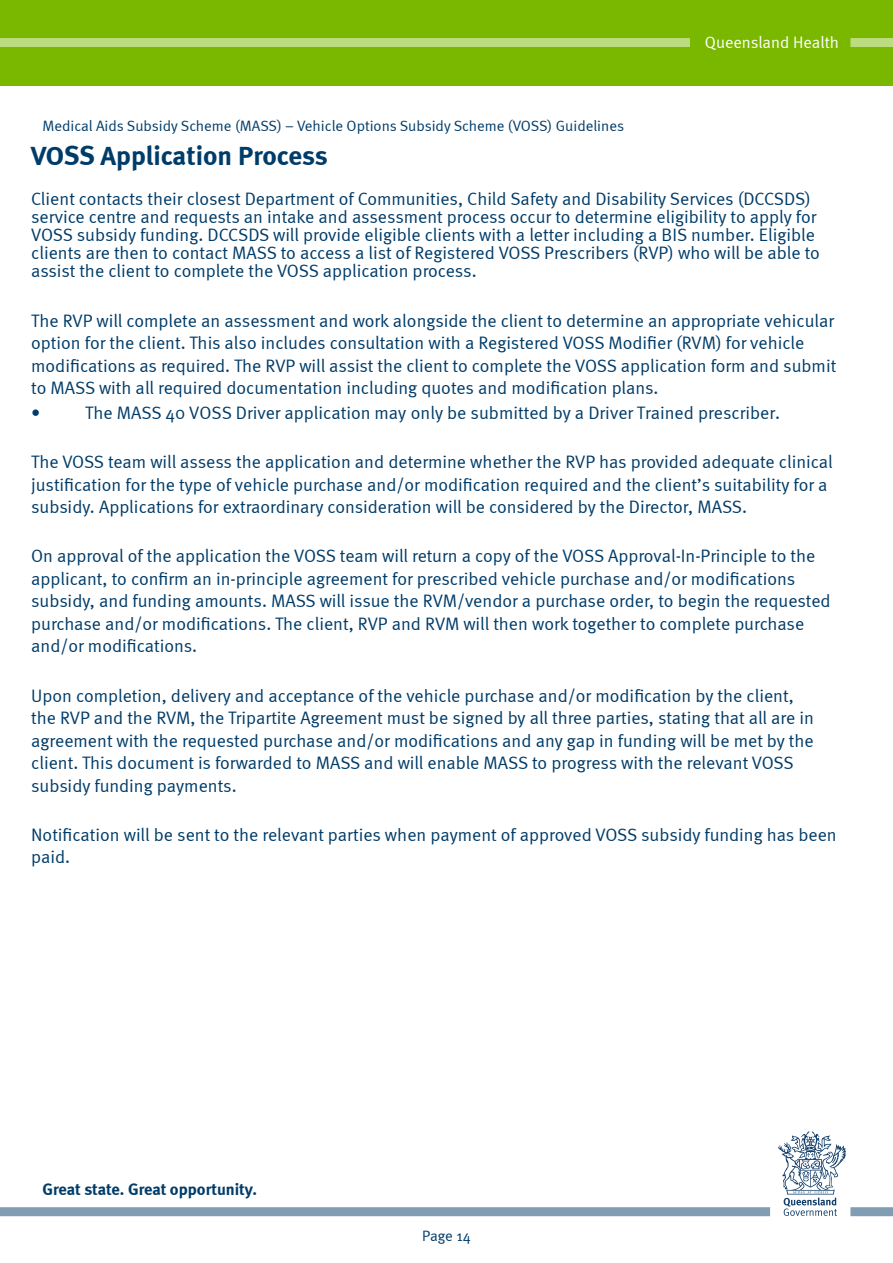
<style>
.page{position:relative;width:893px;height:1263px;background:#fff}
.page>*{position:absolute;margin:0;border:0;box-sizing:border-box;transform-origin:0 0}
.Body{font:700 27px "Meta";letter-spacing:-.005em;color:#003c69}
.Body-2{font:18px/22.5px "Meta Normal";color:#003c69}
.t1{font:700 16.5px "Meta";color:#003c69}
.t2{font:16.5px "Meta Normal";color:#fff}
.t3{font:15px "Meta Normal";color:#003c69}
</style>
<div class="page">
<div style="left:0;top:0;width:893px;height:85px;background:#7ab800"></div>
<div style="left:0;top:1207px;width:770px;height:9px;background:#809db4"></div>
<div style="left:850px;top:1207px;width:43px;height:9px;background:#809db4"></div>
<svg style="left:778px;top:1131px;width:68px;height:85px"></svg>
<div style="left:0;top:38px;width:690px;height:9px;background:#bcdc80"></div>
<div style="left:850px;top:38px;width:43px;height:9px;background:#bcdc80"></div>
<p class="t3" style="left:43px;top:117px;width:583px">Medical Aids Subsidy Scheme (MASS) – Vehicle Options Subsidy Scheme (VOSS) Guidelines</p>
<p class="t2" style="left:705px;top:33px;width:136px">Queensland Health</p>
<p class="Body" style="left:31px;top:140px;width:298px">VOSS Application Process</p>
<p class="Body-2" style="left:31px;top:190px;width:790px;line-height:18px">Client contacts their closest Department of Communities, Child Safety and Disability Services (DCCSDS) service centre and requests an intake and assessment process occur to determine eligibility to apply for VOSS subsidy funding. DCCSDS will provide eligible clients with a letter including a BIS number. Eligible clients are then to contact MASS to access a list of Registered VOSS Prescribers (RVP) who will be able to assist the client to complete the VOSS application process.</p>
<p class="Body-2" style="left:31px;top:309px;width:807px">The RVP will complete an assessment and work alongside the client to determine an appropriate vehicular option for the client. This also includes consultation with a Registered VOSS Modifier (RVM) for vehicle modifications as required. The RVP will assist the client to complete the VOSS application form and submit to MASS with all required documentation including quotes and modification plans.</p>
<p class="Body-2" style="left:31px;top:401px;width:11px">•</p>
<p class="Body-2" style="left:85px;top:401px;width:696px">The MASS 40 VOSS Driver application may only be submitted by a Driver Trained prescriber.</p>
<p class="Body-2" style="left:31px;top:450px;width:803px">The VOSS team will assess the application and determine whether the RVP has provided adequate clinical justification for the type of vehicle purchase and/or modification required and the client’s suitability for a subsidy. Applications for extraordinary consideration will be considered by the Director, MASS.</p>
<p class="Body-2" style="left:31px;top:545px;width:801px">On approval of the application the VOSS team will return a copy of the VOSS Approval-In-Principle to the applicant, to confirm an in-principle agreement for prescribed vehicle purchase and/or modifications subsidy, and funding amounts. MASS will issue the RVM/vendor a purchase order, to begin the requested purchase and/or modifications. The client, RVP and RVM will then work together to complete purchase and/or modifications.</p>
<p class="Body-2" style="left:31px;top:684px;width:784px">Upon completion, delivery and acceptance of the vehicle purchase and/or modification by the client, the RVP and the RVM, the Tripartite Agreement must be signed by all three parties, stating that all are in agreement with the requested purchase and/or modifications and any gap in funding will be met by the client. This document is forwarded to MASS and will enable MASS to progress with the relevant VOSS subsidy funding payments.</p>
<p class="Body-2" style="left:31px;top:823px;width:807px">Notification will be sent to the relevant parties when payment of approved VOSS subsidy funding has been paid.</p>
<p class="t1" style="left:43px;top:1179px;width:216px">Great state. Great opportunity.</p>
<p class="t3" style="left:422px;top:1227px;width:50px">Page 14</p>
</div>
